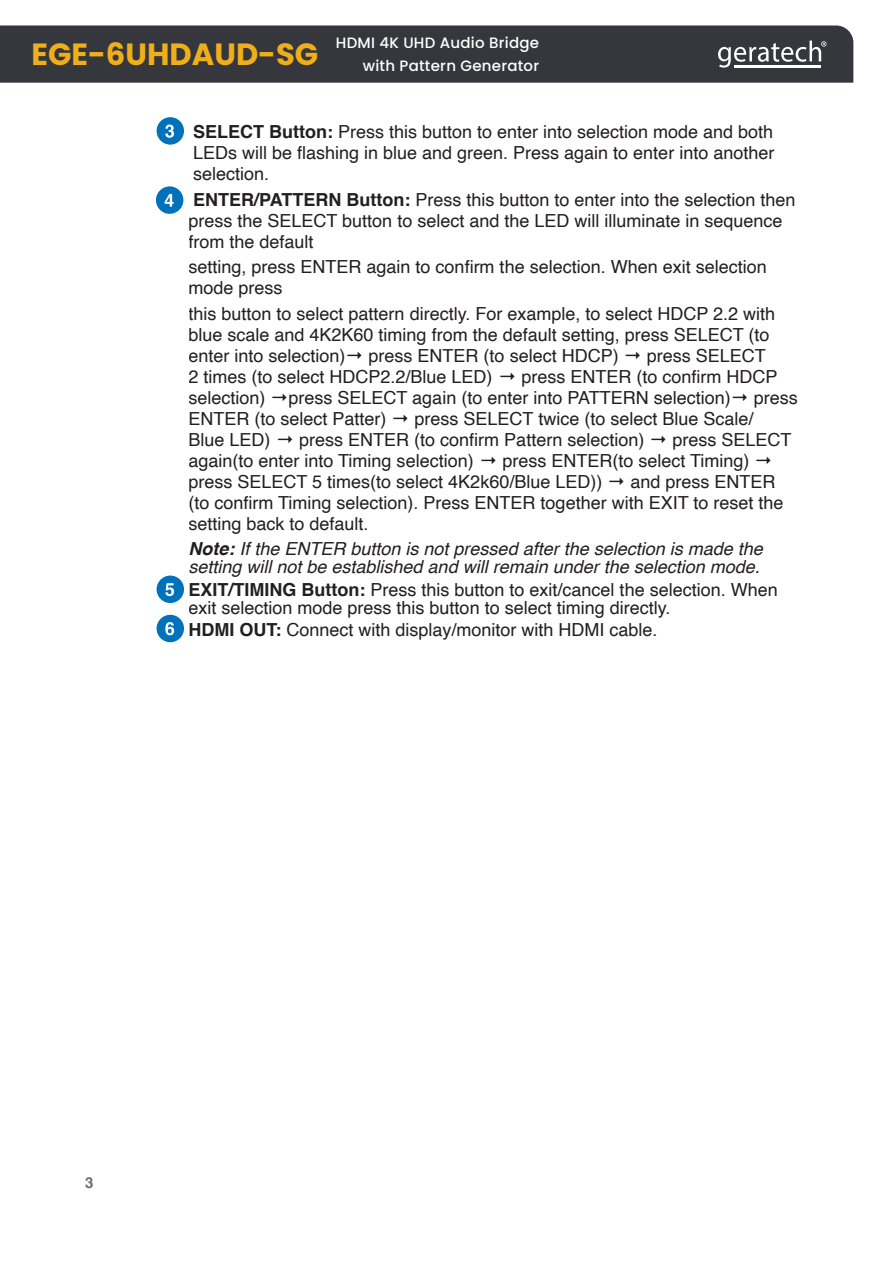
<style>
.page{position:relative;width:893px;height:1263px;background:#fff}
.page>*{position:absolute;margin:0;border:0;box-sizing:border-box;transform-origin:0 0}
.t1{font:700 30.75px "Poppins";color:#eeaf1b}
.Paragraph{font:18px/21px "Helvetica";color:#231f20}
.Paragraph-2{font:italic 18px/18px "Helvetica";color:#231f20}
.t2{font:500 15px "Poppins";letter-spacing:.015em;color:#fff}
.t3{font:700 15px "Helvetica";color:#6c6d70}
.s1{font-weight:700}
.s2{font-family:"Lucida Grande"}
</style>
<div class="page">
<div style="left:0;top:25px;width:853px;height:58px;background:#36373d"></div>
<svg style="left:718px;top:41px;width:108px;height:27px"></svg>
<hr style="left:762px;top:65px;width:30px;height:2px;background:#fff">
<hr style="left:792px;top:65px;width:29px;height:2px;background:#fff">
<hr style="left:734px;top:65px;width:28px;height:2px;background:#fff">
<div style="left:157px;top:117px;width:27px;height:28px;background:#0072bc;border-radius:50%"></div>
<svg style="left:165px;top:125px;width:9px;height:13px"></svg>
<div style="left:156px;top:186px;width:27px;height:28px;background:#0072bc;border-radius:50%"></div>
<svg style="left:165px;top:194px;width:9px;height:13px"></svg>
<div style="left:157px;top:576px;width:27px;height:27px;background:#0072bc;border-radius:50%"></div>
<svg style="left:165px;top:583px;width:9px;height:13px"></svg>
<div style="left:157px;top:615px;width:27px;height:27px;background:#0072bc;border-radius:50%"></div>
<svg style="left:165px;top:622px;width:9px;height:13px"></svg>
<h1 class="t1" style="left:31px;top:36px;width:288px">EGE-6UHDAUD-SG</h1>
<p class="t2" style="left:336px;top:34px;width:205px">HDMI 4K UHD Audio Bridge</p>
<p class="t2" style="left:363px;top:57px;width:178px">with Pattern Generator</p>
<p class="Paragraph" style="left:193px;top:122px;width:583px;text-align:justify"><span class="s1">SELECT Button:</span> Press this button to enter into selection mode and both LEDs will be flashing in blue and green. Press again to enter into another selection.</p>
<p class="Paragraph" style="left:189px;top:189px;width:609px"><span class="s1">ENTER/PATTERN Button:</span> Press this button to enter into the selection then press the SELECT button to select and the LED will illuminate in sequence from the default</p>
<p class="Paragraph" style="left:189px;top:257px;width:580px">setting, press ENTER again to confirm the selection. When exit selection mode press</p>
<p class="Paragraph" style="left:189px;top:303px;width:611px">this button to select pattern directly. For example, to select HDCP 2.2 with blue scale and 4K2K60 timing from the default setting, press SELECT (to enter into selection)<span class="s2">→</span> press ENTER (to select HDCP) <span class="s2">→</span> press SELECT<br>2 times (to select HDCP2.2/Blue LED) <span class="s2">→</span> press ENTER (to confirm HDCP selection) <span class="s2">→</span>press SELECT again (to enter into PATTERN selection)<span class="s2">→</span> press ENTER (to select Patter) <span class="s2">→</span> press SELECT twice (to select Blue Scale/<br>Blue LED) <span class="s2">→</span> press ENTER (to confirm Pattern selection) <span class="s2">→</span> press SELECT again(to enter into Timing selection) <span class="s2">→</span> press ENTER(to select Timing) <span class="s2">→ </span>press SELECT 5 times(to select 4K2k60/Blue LED)) <span class="s2">→</span> and press ENTER (to confirm Timing selection). Press ENTER together with EXIT to reset the setting back to default.</p>
<p class="Paragraph-2" style="left:189px;top:540px;width:576px"><span class="s1">Note:</span> If the ENTER button is not pressed after the selection is made the setting will not be established and will remain under the selection mode.</p>
<p class="Paragraph" style="left:189px;top:581px;width:591px;line-height:18px"><span class="s1">EXIT/TIMING Button:</span> Press this button to exit/cancel the selection. When exit selection mode press this button to select timing directly.</p>
<p class="Paragraph" style="left:189px;top:620px;width:471px"><span class="s1">HDMI OUT:</span> Connect with display/monitor with HDMI cable.</p>
<p class="t3" style="left:85px;top:1171px;width:10px">3</p>
</div>
